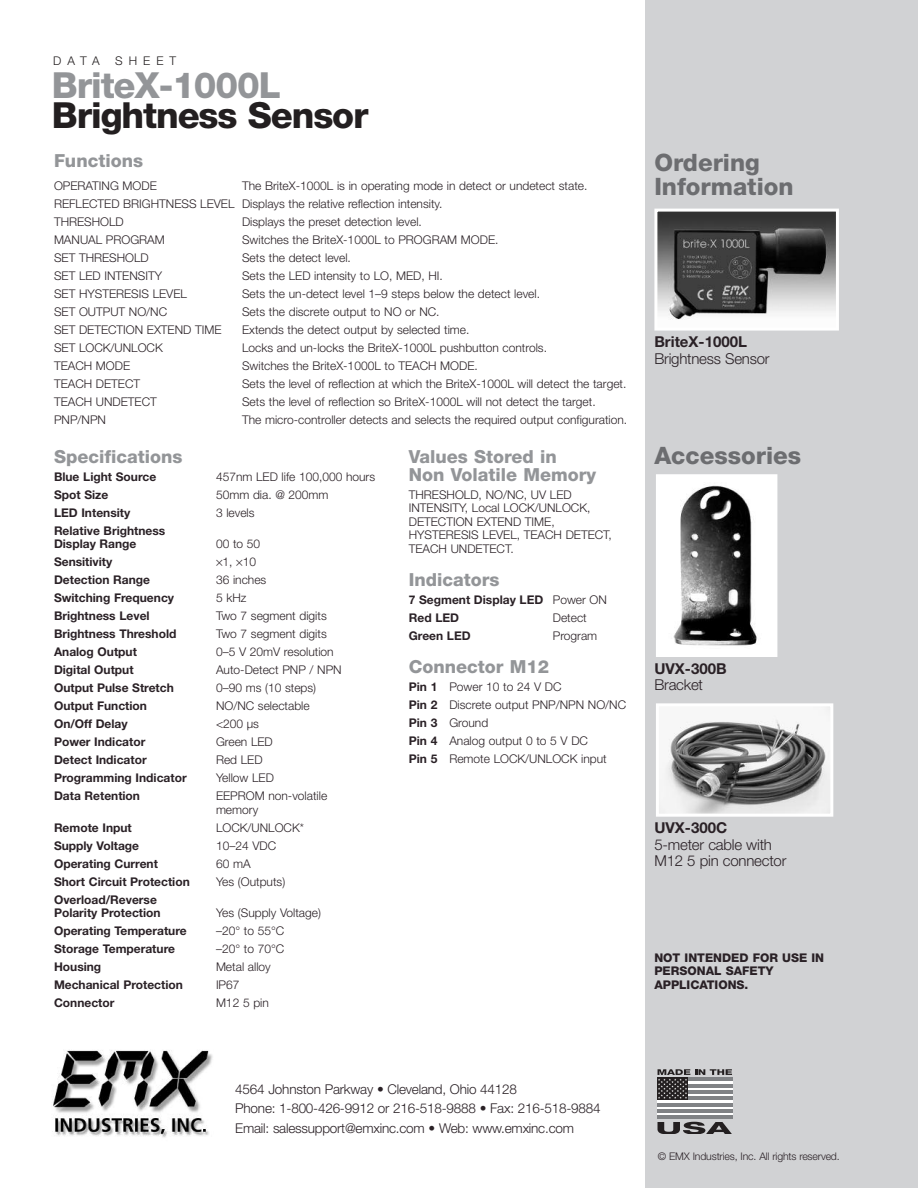
<style>
.page{position:relative;width:918px;height:1188px;background:#fff}
.page>*{position:absolute;margin:0;border:0;box-sizing:border-box;transform-origin:0 0}
.t1{font:800 36px "Helvetica Neue";letter-spacing:-.03em;color:#231f20}
.t2{font:800 36px "Helvetica Neue";letter-spacing:-.03em;color:#939598}
.t3{font:800 24px/24px "Helvetica Neue";color:#6c6d70}
.t4{font:800 18px/18px "Helvetica Neue";color:#939598}
.t5{font:300 15px/16.5px "Helvetica Neue";letter-spacing:-.015em;color:#2a2126}
.t6{font:700 15px "Helvetica Neue";color:#2a2126}
.t7{font:300 13.5px/19.5px "Helvetica Neue";letter-spacing:-.015em;color:#2a2126}
.t8{font:300 12px/18px "Helvetica Neue";color:#2a2126}
.t9{font:700 12px/13.5px "Helvetica Neue";color:#2a2126}
.t10{font:800 12px/13.5px "Helvetica Neue";color:#2a2126}
.t11{font:300 12px "Helvetica Neue";letter-spacing:.5em;color:#231f20}
.t12{font:300 10.5px "Helvetica Neue";letter-spacing:-.015em;color:#2a2126}
.s1{font-weight:300}
.s2{font-weight:700}
</style>
<div class="page">
<div style="left:645px;top:0;width:273px;height:1188px;background:#d1d2d4"></div>
<img style="left:52px;top:1050px;width:161px;height:88px">
<img style="left:660px;top:707px;width:169px;height:106px">
<div style="left:656px;top:703px;width:177px;height:114px;border:3px solid #fff"></div>
<div style="left:657px;top:476px;width:119px;height:180px;background:#fff"></div>
<img style="left:673px;top:485px;width:84px;height:161px">
<div style="left:656px;top:474px;width:121px;height:183px;border:3px solid #fff"></div>
<img style="left:658px;top:213px;width:177px;height:114px">
<div style="left:654px;top:209px;width:185px;height:122px;border:3px solid #fff"></div>
<svg style="left:657px;top:1100px;width:75px;height:16px"></svg>
<hr style="left:688px;top:1097px;width:44px;height:3px;background:#808285">
<hr style="left:657px;top:1103px;width:75px;height:3px;background:#808285">
<hr style="left:657px;top:1110px;width:75px;height:3px;background:#808285">
<hr style="left:657px;top:1116px;width:75px;height:3px;background:#808285">
<div style="left:657px;top:1078px;width:31px;height:22px;background:#231f20"></div>
<svg style="left:658px;top:1069px;width:74px;height:30px"></svg>
<svg style="left:657px;top:1122px;width:75px;height:12px"></svg>
<p class="t11" style="left:53px;top:56px;width:48px">DATA</p>
<p class="t11" style="left:115px;top:56px;width:62px">SHEET</p>
<h1 class="t2" style="left:52px;top:72px;width:230px">BriteX-1000L</h1>
<h1 class="t1" style="left:52px;top:102px;width:318px">Brightness Sensor</h1>
<h3 class="t4" style="left:54px;top:153px;width:91px">Functions</h3>
<p class="t8" style="left:54px;top:177px;width:104px">OPERATING MODE</p>
<p class="t8" style="left:54px;top:177px;width:535px;text-indent:188px">The BriteX-1000L is in operating mode in detect or undetect state.<br>REFLECTED BRIGHTNESS LEVEL Displays the relative reflection intensity.<br>THRESHOLD</p>
<p class="t8" style="left:242px;top:213px;width:181px">Displays the preset detection level.</p>
<p class="t8" style="left:54px;top:231px;width:112px">MANUAL PROGRAM</p>
<p class="t8" style="left:242px;top:231px;width:258px">Switches the BriteX-1000L to PROGRAM MODE.</p>
<p class="t8" style="left:54px;top:249px;width:96px">SET THRESHOLD</p>
<p class="t8" style="left:242px;top:249px;width:110px">Sets the detect level.</p>
<p class="t8" style="left:54px;top:267px;width:110px">SET LED INTENSITY</p>
<p class="t8" style="left:242px;top:267px;width:202px">Sets the LED intensity to LO, MED, HI.</p>
<p class="t8" style="left:54px;top:285px;width:134px">SET HYSTERESIS LEVEL</p>
<p class="t8" style="left:242px;top:285px;width:299px">Sets the un-detect level 1–9 steps below the detect level.</p>
<p class="t8" style="left:54px;top:303px;width:115px">SET OUTPUT NO/NC</p>
<p class="t8" style="left:242px;top:303px;width:199px">Sets the discrete output to NO or NC.</p>
<p class="t8" style="left:54px;top:321px;width:169px">SET DETECTION EXTEND TIME</p>
<p class="t8" style="left:242px;top:321px;width:229px">Extends the detect output by selected time.</p>
<p class="t8" style="left:54px;top:339px;width:110px">SET LOCK/UNLOCK</p>
<p class="t8" style="left:242px;top:339px;width:306px">Locks and un-locks the BriteX-1000L pushbutton controls.</p>
<p class="t8" style="left:54px;top:357px;width:78px">TEACH MODE</p>
<p class="t8" style="left:242px;top:357px;width:237px">Switches the BriteX-1000L to TEACH MODE.</p>
<p class="t8" style="left:54px;top:375px;width:88px">TEACH DETECT</p>
<p class="t8" style="left:242px;top:375px;width:386px">Sets the level of reflection at which the BriteX-1000L will detect the target.</p>
<p class="t8" style="left:54px;top:393px;width:104px">TEACH UNDETECT</p>
<p class="t8" style="left:242px;top:393px;width:355px">Sets the level of reflection so BriteX-1000L will not detect the target.</p>
<p class="t8" style="left:54px;top:411px;width:54px">PNP/NPN</p>
<p class="t8" style="left:242px;top:411px;width:387px">The micro-controller detects and selects the required output configuration.</p>
<h3 class="t4" style="left:54px;top:449px;width:130px">Specifications</h3>
<p class="t9" style="left:54px;top:471px;width:104px">Blue Light Source</p>
<p class="t8" style="left:216px;top:469px;width:161px">457nm LED life 100,000 hours</p>
<p class="t9" style="left:54px;top:489px;width:56px">Spot Size</p>
<p class="t8" style="left:216px;top:487px;width:114px">50mm dia. @ 200mm</p>
<p class="t9" style="left:54px;top:507px;width:78px">LED Intensity</p>
<p class="t8" style="left:216px;top:505px;width:40px">3 levels</p>
<p class="t9" style="left:54px;top:525px;width:113px">Relative Brightness<br>Display Range</p>
<p class="t8" style="left:216px;top:536px;width:46px">00 to 50</p>
<p class="t9" style="left:54px;top:556px;width:60px">Sensitivity</p>
<p class="t8" style="left:223px;top:554px;width:35px">1, 10</p>
<p class="t9" style="left:54px;top:574px;width:98px">Detection Range</p>
<p class="t8" style="left:216px;top:572px;width:52px">36 inches</p>
<p class="t9" style="left:54px;top:592px;width:122px">Switching Frequency</p>
<p class="t8" style="left:216px;top:590px;width:32px">5 kHz</p>
<p class="t9" style="left:54px;top:610px;width:97px">Brightness Level</p>
<p class="t8" style="left:216px;top:608px;width:112px">Two 7 segment digits</p>
<p class="t9" style="left:54px;top:628px;width:124px">Brightness Threshold</p>
<p class="t8" style="left:216px;top:626px;width:112px">Two 7 segment digits</p>
<p class="t9" style="left:54px;top:646px;width:85px">Analog Output</p>
<p class="t8" style="left:216px;top:644px;width:119px">0–5 V 20mV resolution</p>
<p class="t9" style="left:54px;top:664px;width:81px">Digital Output</p>
<p class="t8" style="left:216px;top:662px;width:127px">Auto-Detect PNP / NPN</p>
<p class="t9" style="left:54px;top:682px;width:121px">Output Pulse Stretch</p>
<p class="t8" style="left:216px;top:680px;width:102px">0–90 ms (10 steps)</p>
<p class="t9" style="left:54px;top:700px;width:95px">Output Function</p>
<p class="t8" style="left:216px;top:698px;width:95px">NO/NC selectable</p>
<p class="t9" style="left:54px;top:718px;width:75px">On/Off Delay</p>
<p class="t8" style="left:216px;top:716px;width:45px">&lt;200 µs</p>
<p class="t9" style="left:54px;top:736px;width:93px">Power Indicator</p>
<p class="t8" style="left:216px;top:734px;width:58px">Green LED</p>
<p class="t9" style="left:54px;top:754px;width:94px">Detect Indicator</p>
<p class="t8" style="left:216px;top:752px;width:48px">Red LED</p>
<p class="t9" style="left:54px;top:772px;width:134px">Programming Indicator</p>
<p class="t8" style="left:216px;top:770px;width:59px">Yellow LED</p>
<p class="t9" style="left:54px;top:790px;width:88px">Data Retention</p>
<p class="t8" style="left:216px;top:790px;width:113px;line-height:13.5px">EEPROM non-volatile memory</p>
<p class="t9" style="left:54px;top:822px;width:79px">Remote Input</p>
<p class="t8" style="left:216px;top:820px;width:90px">LOCK/UNLOCK*</p>
<p class="t9" style="left:54px;top:840px;width:87px">Supply Voltage</p>
<p class="t8" style="left:216px;top:838px;width:62px">10–24 VDC</p>
<p class="t9" style="left:54px;top:858px;width:105px">Operating Current</p>
<p class="t8" style="left:216px;top:856px;width:36px">60 mA</p>
<p class="t9" style="left:54px;top:876px;width:137px">Short Circuit Protection</p>
<p class="t8" style="left:216px;top:874px;width:71px">Yes (Outputs)</p>
<p class="t9" style="left:54px;top:894px;width:108px">Overload/Reverse<br>Polarity Protection</p>
<p class="t8" style="left:216px;top:905px;width:106px">Yes (Supply Voltage)</p>
<p class="t9" style="left:54px;top:925px;width:134px">Operating Temperature</p>
<p class="t8" style="left:216px;top:923px;width:70px">–20° to 55°C</p>
<p class="t9" style="left:54px;top:943px;width:123px">Storage Temperature</p>
<p class="t8" style="left:216px;top:941px;width:70px">–20° to 70°C</p>
<p class="t9" style="left:54px;top:961px;width:49px">Housing</p>
<p class="t8" style="left:216px;top:959px;width:56px">Metal alloy</p>
<p class="t9" style="left:54px;top:979px;width:130px">Mechanical Protection</p>
<p class="t8" style="left:216px;top:977px;width:25px">IP67</p>
<p class="t9" style="left:54px;top:997px;width:62px">Connector</p>
<p class="t8" style="left:216px;top:995px;width:54px">M12 5 pin</p>
<h3 class="t4" style="left:409px;top:449px;width:189px">Values Stored in<br>Non Volatile Memory</h3>
<p class="t8" style="left:409px;top:489px;width:205px;line-height:13.5px">THRESHOLD, NO/NC, UV LED<br>INTENSITY, Local LOCK/UNLOCK,<br>DETECTION EXTEND TIME,<br>HYSTERESIS LEVEL, TEACH DETECT,<br>TEACH UNDETECT.</p>
<h3 class="t4" style="left:409px;top:572px;width:92px">Indicators</h3>
<p class="t9" style="left:409px;top:592px;width:200px;line-height:18px">7 Segment Display LED <span class="s1">Power ON<br></span>Red LED</p>
<p class="t8" style="left:553px;top:610px;width:36px">Detect</p>
<p class="t9" style="left:409px;top:630px;width:63px">Green LED</p>
<p class="t8" style="left:553px;top:628px;width:46px">Program</p>
<h3 class="t4" style="left:409px;top:659px;width:142px">Connector M12</h3>
<p class="t8" style="left:409px;top:679px;width:219px"><span class="s2">Pin 1</span> Power 10 to 24 V DC<br><span class="s2">Pin 2</span> Discrete output PNP/NPN NO/NC<br><span class="s2">Pin 3</span> Ground<br><span class="s2">Pin 4</span> Analog output 0 to 5 V DC<br><span class="s2">Pin 5</span> Remote LOCK/UNLOCK input</p>
<h2 class="t3" style="left:654px;top:153px;width:141px">Ordering<br>Information</h2>
<p class="t6" style="left:654px;top:336px;width:94px">BriteX-1000L</p>
<p class="t5" style="left:654px;top:351px;width:117px">Brightness Sensor</p>
<h2 class="t3" style="left:654px;top:446px;width:148px">Accessories</h2>
<p class="t6" style="left:654px;top:663px;width:74px">UVX-300B</p>
<p class="t5" style="left:654px;top:678px;width:50px">Bracket</p>
<p class="t6" style="left:654px;top:822px;width:74px">UVX-300C</p>
<p class="t5" style="left:654px;top:838px;width:133px">5-meter cable with<br>M12 5 pin connector</p>
<p class="t10" style="left:654px;top:952px;width:171px">NOT INTENDED FOR USE IN<br>PERSONAL SAFETY<br>APPLICATIONS.</p>
<p class="t7" style="left:235px;top:1081px;width:367px">4564 Johnston Parkway • Cleveland, Ohio 44128<br>Phone: 1-800-426-9912 or 216-518-9888 • Fax: 216-518-9884<br>Email: salessupport@emxinc.com • Web: www.emxinc.com</p>
<p class="t12" style="left:658px;top:1153px;width:183px">© EMX Industries, Inc. All rights reserved.</p>
</div>
